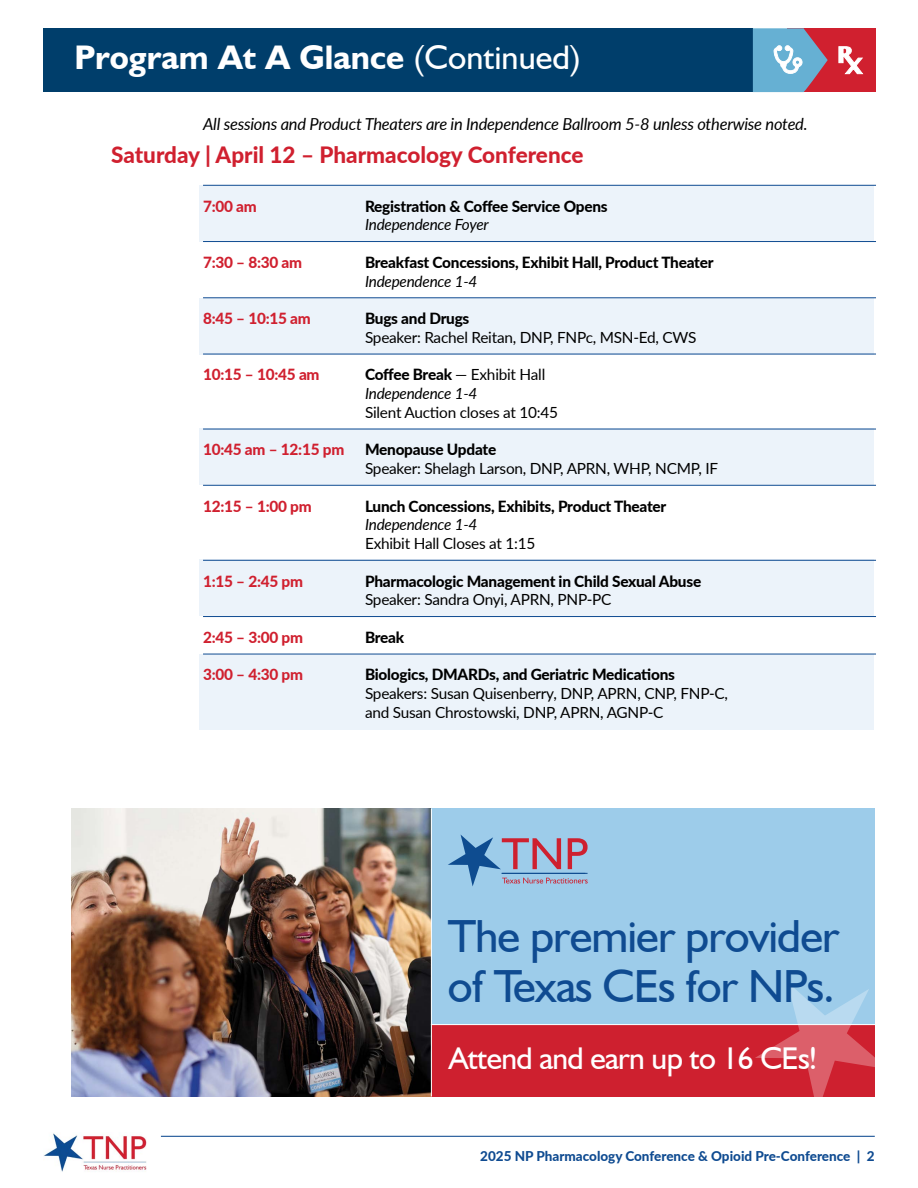
<style>
.page{position:relative;width:918px;height:1188px;background:#fff}
.page>*{position:absolute;margin:0;border:0;box-sizing:border-box;transform-origin:0 0}
.t1{font:46.5px/49.9px "Humanist 521 BT";letter-spacing:-.02em;color:#0f4b91}
.t2{font:700 34.05px "Humanist 521 BT";color:#fff}
.t3{font:31.5px "Humanist 521 BT";letter-spacing:-.02em;color:#fff}
.t4{font:800 22.5px "Lato";color:#d0202f}
.t5{font:italic 16.5px "Lato";letter-spacing:-.015em;color:#000}
.t6{font:15.3px/18.8px "Lato";letter-spacing:-.015em;color:#000}
.t7{font:800 15.3px "Lato";letter-spacing:-.015em;color:#000}
.t8{font:800 15.3px "Lato";letter-spacing:-.015em;color:#d0202f}
.t9{font:italic 15.3px/18.8px "Lato";letter-spacing:-.015em;color:#000}
.t10{font:800 13.5px "Lato";color:#0f4b91}
.s1{font-weight:400}
.s2{font-weight:800;font-style:normal}
.s3{font-style:normal}
</style>
<div class="page">
<img style="left:44px;top:1133px;width:102px;height:39px">
<hr style="left:161px;top:1136px;width:714px;height:1px;background:#0f4b91">
<div style="left:199px;top:186px;width:674px;height:56px;background:#ecf3fa"></div>
<div style="left:199px;top:298px;width:674px;height:56px;background:#ecf3fa"></div>
<div style="left:199px;top:429px;width:674px;height:56px;background:#ecf3fa"></div>
<div style="left:199px;top:559px;width:674px;height:57px;background:#ecf3fa"></div>
<div style="left:199px;top:654px;width:674px;height:76px;background:#ecf3fa"></div>
<hr style="left:203px;top:185px;width:673px;height:1px;background:#0f4b91">
<hr style="left:203px;top:241px;width:673px;height:1px;background:#0f4b91">
<hr style="left:203px;top:297px;width:673px;height:1px;background:#0f4b91">
<hr style="left:203px;top:354px;width:673px;height:1px;background:#0f4b91">
<hr style="left:203px;top:429px;width:673px;height:1px;background:#0f4b91">
<hr style="left:203px;top:485px;width:673px;height:1px;background:#0f4b91">
<hr style="left:203px;top:560px;width:673px;height:1px;background:#0f4b91">
<hr style="left:203px;top:616px;width:673px;height:1px;background:#0f4b91">
<hr style="left:203px;top:654px;width:673px;height:1px;background:#0f4b91">
<div style="left:43px;top:28px;width:710px;height:64px;background:#003e6b"></div>
<div style="left:788px;top:28px;width:88px;height:64px;background:#d0202f"></div>
<svg style="left:753px;top:28px;width:75px;height:64px"></svg>
<svg style="left:838px;top:46px;width:25px;height:28px"></svg>
<div style="left:425px;top:809px;width:450px;height:216px;background:#9dccea"></div>
<img style="left:71px;top:809px;width:360px;height:288px">
<div style="left:432px;top:1025px;width:443px;height:72px;background:#ce202f"></div>
<svg style="left:755px;top:982px;width:120px;height:115px"></svg>
<svg style="left:448px;top:835px;width:140px;height:51px"></svg>
<hr style="left:502px;top:873px;width:86px;height:1px;background:#0e4c90">
<hr style="left:431px;top:1024px;width:448px;height:1px;background:#fff">
<hr style="left:431px;top:809px;width:1px;height:288px;background:#fff">
<h2 class="t2" style="left:75px;top:37px;width:508px">Program At A Glance <span class="s1">(Continued)</span></h2>
<p class="t5" style="left:203px;top:112px;width:606px">All sessions and Product Theaters are in Independence Ballroom 5-8 unless otherwise noted.</p>
<h3 class="t4" style="left:111px;top:138px;width:474px">Saturday | April 12 – Pharmacology Conference</h3>
<p class="t8" style="left:203px;top:195px;width:55px">7:00 am</p>
<p class="t7" style="left:365px;top:195px;width:244px">Registration &amp; Coffee Service Opens</p>
<p class="t9" style="left:365px;top:215px;width:125px">Independence Foyer</p>
<p class="t8" style="left:203px;top:251px;width:101px">7:30 – 8:30 am</p>
<p class="t7" style="left:365px;top:251px;width:350px">Breakfast Concessions, Exhibit Hall, Product Theater</p>
<p class="t9" style="left:365px;top:271px;width:114px">Independence 1-4</p>
<p class="t8" style="left:203px;top:307px;width:109px">8:45 – 10:15 am</p>
<p class="t7" style="left:365px;top:307px;width:106px">Bugs and Drugs</p>
<p class="t6" style="left:365px;top:327px;width:333px">Speaker: Rachel Reitan, DNP, FNPc, MSN-Ed, CWS</p>
<p class="t8" style="left:203px;top:363px;width:118px">10:15 – 10:45 am</p>
<p class="t9" style="left:365px;top:365px;width:182px"><span class="s2">Coffee Break</span> <span class="s3">— Exhibit Hall<br></span>Independence 1-4</p>
<p class="t6" style="left:365px;top:402px;width:195px">Silent Auction closes at 10:45</p>
<p class="t8" style="left:203px;top:438px;width:143px">10:45 am – 12:15 pm</p>
<p class="t7" style="left:365px;top:438px;width:133px">Menopause Update</p>
<p class="t6" style="left:365px;top:459px;width:355px">Speaker: Shelagh Larson, DNP, APRN, WHP, NCMP, IF</p>
<p class="t8" style="left:203px;top:495px;width:110px">12:15 – 1:00 pm</p>
<p class="t7" style="left:365px;top:495px;width:303px">Lunch Concessions, Exhibits, Product Theater</p>
<p class="t9" style="left:365px;top:515px;width:114px">Independence 1-4</p>
<p class="t6" style="left:365px;top:534px;width:172px">Exhibit Hall Closes at 1:15</p>
<p class="t8" style="left:203px;top:570px;width:102px">1:15 – 2:45 pm</p>
<p class="t7" style="left:365px;top:570px;width:338px">Pharmacologic Management in Child Sexual Abuse</p>
<p class="t6" style="left:365px;top:590px;width:248px">Speaker: Sandra Onyi, APRN, PNP-PC</p>
<p class="t8" style="left:203px;top:626px;width:102px">2:45 – 3:00 pm</p>
<p class="t7" style="left:365px;top:626px;width:41px">Break</p>
<p class="t8" style="left:203px;top:664px;width:102px">3:00 – 4:30 pm</p>
<p class="t7" style="left:365px;top:664px;width:311px">Biologics, DMARDs, and Geriatric Medications</p>
<p class="t6" style="left:365px;top:684px;width:365px">Speakers: Susan Quisenberry, DNP, APRN, CNP, FNP-C, and Susan Chrostowski, DNP, APRN, AGNP-C</p>
<h1 class="t1" style="left:448px;top:910px;width:393px">The premier provider of Texas CEs for NPs.</h1>
<h3 class="t3" style="left:449px;top:1039px;width:370px">Attend and earn up to 16 CEs!</h3>
<p class="t10" style="left:480px;top:1146px;width:396px">2025 NP Pharmacology Conference &amp; Opioid Pre-Conference | 2</p>
</div>
